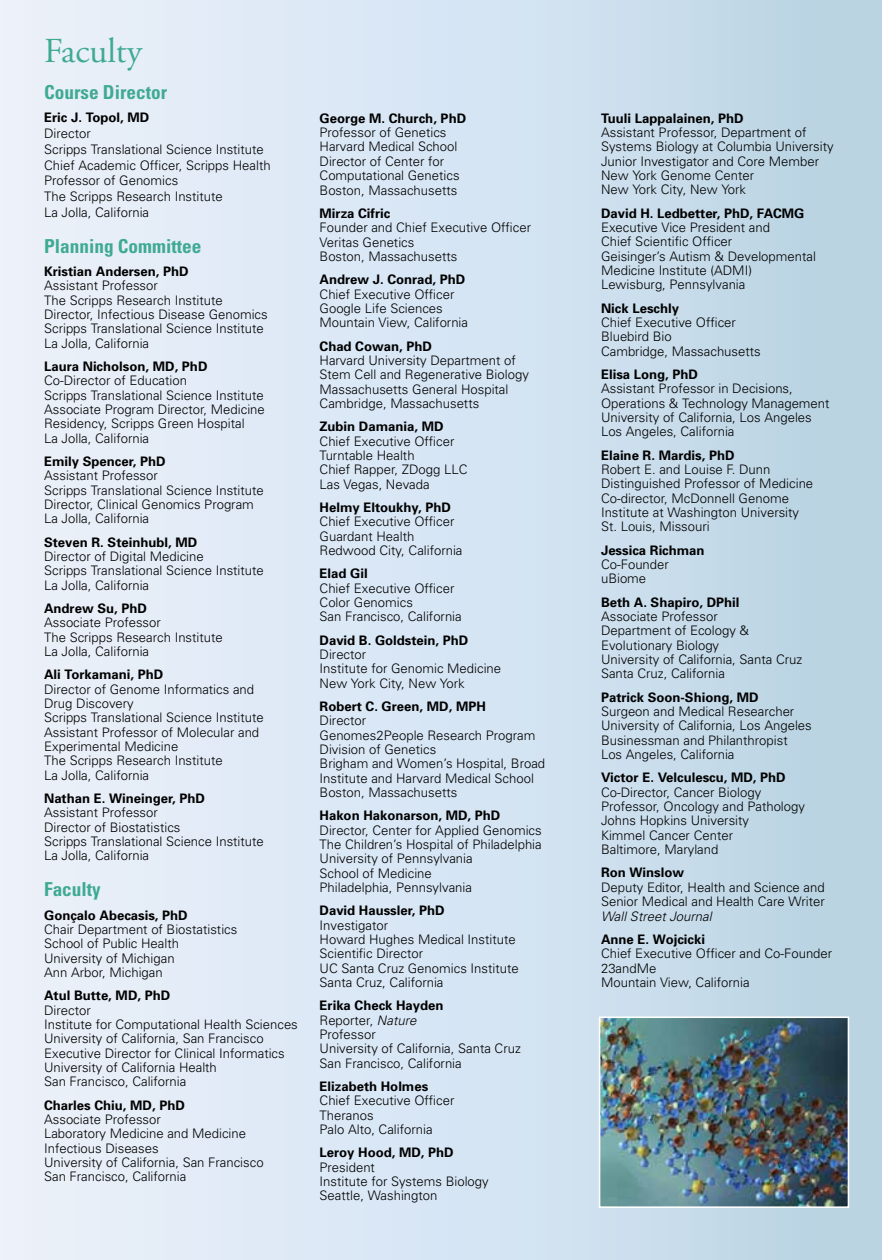
<style>
.page{position:relative;width:882px;height:1260px;background:#fff}
.page>*{position:absolute;margin:0;border:0;box-sizing:border-box;transform-origin:0 0}
.t1{font:35px "Adobe Garamond";color:#3faa94}
.t2{font:700 condensed 19.25px "Univers";color:#3faa94}
.t3{font:300 13.12px/14.3px "Univers";color:#000}
.t4{font:700 13.12px "Univers";color:#000}
.t5{font:italic 300 13.12px "Univers";color:#000}
.s1{font-weight:700}
.s2{font-style:italic}
</style>
<div class="page">
<div style="left:0;top:0;width:882px;height:1260px;background:linear-gradient(to right,#eff3fd,#bbd5e5)"></div>
<img style="left:602px;top:1019px;width:244px;height:186px">
<div style="left:599px;top:1016px;width:250px;height:192px;border:2px solid #fff"></div>
<h1 class="t1" style="left:44px;top:32px;width:99px">Faculty</h1>
<h2 class="t2" style="left:44px;top:80px;width:124px">Course Director</h2>
<p class="t4" style="left:44px;top:109px;width:107px">Eric J. Topol, MD</p>
<p class="t3" style="left:44px;top:125px;width:228px;line-height:15.8px">Director<br>Scripps Translational Science Institute<br>Chief Academic Officer, Scripps Health<br>Professor of Genomics<br>The Scripps Research Institute<br>La Jolla, California</p>
<h2 class="t2" style="left:44px;top:234px;width:159px">Planning Committee</h2>
<p class="t4" style="left:44px;top:263px;width:146px">Kristian Andersen, PhD</p>
<p class="t3" style="left:44px;top:278px;width:225px">Assistant Professor<br>The Scripps Research Institute<br>Director, Infectious Disease Genomics<br>Scripps Translational Science Institute<br>La Jolla, California</p>
<p class="t4" style="left:44px;top:358px;width:165px">Laura Nicholson, MD, PhD</p>
<p class="t3" style="left:44px;top:373px;width:222px">Co-Director of Education<br>Scripps Translational Science Institute<br>Associate Program Director, Medicine<br>Residency, Scripps Green Hospital<br>La Jolla, California</p>
<p class="t4" style="left:44px;top:453px;width:123px">Emily Spencer, PhD</p>
<p class="t3" style="left:44px;top:468px;width:221px">Assistant Professor<br>Scripps Translational Science Institute<br>Director, Clinical Genomics Program<br>La Jolla, California</p>
<p class="t4" style="left:44px;top:534px;width:155px">Steven R. Steinhubl, MD</p>
<p class="t3" style="left:44px;top:549px;width:221px">Director of Digital Medicine<br>Scripps Translational Science Institute<br>La Jolla, California</p>
<p class="t4" style="left:44px;top:600px;width:104px">Andrew Su, PhD</p>
<p class="t3" style="left:44px;top:615px;width:180px">Associate Professor<br>The Scripps Research Institute<br>La Jolla, California</p>
<p class="t4" style="left:44px;top:666px;width:121px">Ali Torkamani, PhD</p>
<p class="t3" style="left:44px;top:682px;width:221px">Director of Genome Informatics and<br>Drug Discovery<br>Scripps Translational Science Institute<br>Assistant Professor of Molecular and<br>Experimental Medicine<br>The Scripps Research Institute<br>La Jolla, California</p>
<p class="t4" style="left:44px;top:790px;width:162px">Nathan E. Wineinger, PhD</p>
<p class="t3" style="left:44px;top:805px;width:221px">Assistant Professor<br>Director of Biostatistics<br>Scripps Translational Science Institute<br>La Jolla, California</p>
<h2 class="t2" style="left:44px;top:878px;width:58px">Faculty</h2>
<p class="t4" style="left:44px;top:907px;width:145px">Gonçalo Abecasis, PhD</p>
<p class="t3" style="left:44px;top:922px;width:195px">Chair Department of Biostatistics<br>School of Public Health<br>University of Michigan<br>Ann Arbor, Michigan</p>
<p class="t4" style="left:44px;top:987px;width:128px">Atul Butte, MD, PhD</p>
<p class="t3" style="left:44px;top:1002px;width:255px">Director<br>Institute for Computational Health Sciences University of California, San Francisco Executive Director for Clinical Informatics University of California Health<br>San Francisco, California</p>
<p class="t4" style="left:44px;top:1097px;width:142px">Charles Chiu, MD, PhD</p>
<p class="t3" style="left:44px;top:1112px;width:221px">Associate Professor<br>Laboratory Medicine and Medicine<br>Infectious Diseases<br>University of California, San Francisco<br>San Francisco, California</p>
<p class="t4" style="left:320px;top:110px;width:148px">George M. Church, PhD</p>
<p class="t3" style="left:320px;top:125px;width:142px">Professor of Genetics<br>Harvard Medical School<br>Director of Center for<br>Computational Genetics<br>Boston, Massachusetts</p>
<p class="t4" style="left:320px;top:205px;width:72px">Mirza Cifric</p>
<p class="t3" style="left:320px;top:220px;width:213px">Founder and Chief Executive Officer<br>Veritas Genetics<br>Boston, Massachusetts</p>
<p class="t4" style="left:320px;top:271px;width:147px">Andrew J. Conrad, PhD</p>
<p class="t3" style="left:320px;top:286px;width:150px">Chief Executive Officer<br>Google Life Sciences<br>Mountain View, California</p>
<p class="t4" style="left:320px;top:337px;width:114px">Chad Cowan, PhD</p>
<p class="t3" style="left:320px;top:353px;width:211px">Harvard University Department of<br>Stem Cell and Regenerative Biology<br>Massachusetts General Hospital<br>Cambridge, Massachusetts</p>
<p class="t4" style="left:320px;top:418px;width:125px">Zubin Damania, MD</p>
<p class="t3" style="left:320px;top:433px;width:149px">Chief Executive Officer<br>Turntable Health<br>Chief Rapper, ZDogg LLC<br>Las Vegas, Nevada</p>
<p class="t4" style="left:320px;top:499px;width:133px">Helmy Eltoukhy, PhD</p>
<p class="t3" style="left:320px;top:514px;width:144px">Chief Executive Officer<br>Guardant Health<br>Redwood City, California</p>
<p class="t4" style="left:320px;top:565px;width:50px">Elad Gil</p>
<p class="t3" style="left:320px;top:580px;width:144px">Chief Executive Officer<br>Color Genomics<br>San Francisco, California</p>
<p class="t4" style="left:320px;top:632px;width:150px">David B. Goldstein, PhD</p>
<p class="t3" style="left:320px;top:647px;width:183px">Director<br>Institute for Genomic Medicine<br>New York City, New York</p>
<p class="t4" style="left:320px;top:698px;width:168px">Robert C. Green, MD, MPH</p>
<p class="t3" style="left:320px;top:713px;width:227px">Director<br>Genomes2People Research Program<br>Division of Genetics<br>Brigham and Women’s Hospital, Broad<br>Institute and Harvard Medical School<br>Boston, Massachusetts</p>
<p class="t4" style="left:320px;top:807px;width:182px">Hakon Hakonarson, MD, PhD</p>
<p class="t3" style="left:320px;top:822px;width:224px">Director, Center for Applied Genomics<br>The Children’s Hospital of Philadelphia<br>University of Pennsylvania<br>School of Medicine<br>Philadelphia, Pennsylvania</p>
<p class="t4" style="left:320px;top:902px;width:127px">David Haussler, PhD</p>
<p class="t3" style="left:320px;top:918px;width:201px">Investigator<br>Howard Hughes Medical Institute<br>Scientific Director<br>UC Santa Cruz Genomics Institute<br>Santa Cruz, California</p>
<p class="t3" style="left:320px;top:998px;width:203px"><span class="s1">Erika Check Hayden<br></span>Reporter, <span class="s2">Nature<br></span>Professor<br>University of California, Santa Cruz<br>San Francisco, California</p>
<p class="t4" style="left:320px;top:1078px;width:110px">Elizabeth Holmes</p>
<p class="t3" style="left:320px;top:1093px;width:136px">Chief Executive Officer<br>Theranos<br>Palo Alto, California</p>
<p class="t4" style="left:320px;top:1144px;width:136px">Leroy Hood, MD, PhD</p>
<p class="t3" style="left:320px;top:1160px;width:171px">President<br>Institute for Systems Biology<br>Seattle, Washington</p>
<p class="t4" style="left:601px;top:109px;width:144px">Tuuli Lappalainen, PhD</p>
<p class="t3" style="left:601px;top:125px;width:234px">Assistant Professor, Department of<br>Systems Biology at Columbia University<br>Junior Investigator and Core Member<br>New York Genome Center<br>New York City, New York</p>
<p class="t4" style="left:601px;top:204px;width:205px">David H. Ledbetter, PhD, FACMG</p>
<p class="t3" style="left:601px;top:220px;width:216px">Executive Vice President and<br>Chief Scientific Officer<br>Geisinger’s Autism &amp; Developmental<br>Medicine Institute (ADMI)<br>Lewisburg, Pennsylvania</p>
<p class="t4" style="left:601px;top:300px;width:80px">Nick Leschly</p>
<p class="t3" style="left:601px;top:315px;width:161px">Chief Executive Officer<br>Bluebird Bio<br>Cambridge, Massachusetts</p>
<p class="t4" style="left:601px;top:366px;width:98px">Elisa Long, PhD</p>
<p class="t3" style="left:601px;top:381px;width:230px">Assistant Professor in Decisions, Operations &amp; Technology Management University of California, Los Angeles Los Angeles, California</p>
<p class="t4" style="left:601px;top:447px;width:135px">Elaine R. Mardis, PhD</p>
<p class="t3" style="left:601px;top:462px;width:214px">Robert E. and Louise F. Dunn<br>Distinguished Professor of Medicine<br>Co-director, McDonnell Genome<br>Institute at Washington University<br>St. Louis, Missouri</p>
<p class="t4" style="left:601px;top:542px;width:105px">Jessica Richman</p>
<p class="t3" style="left:601px;top:557px;width:69px">Co-Founder uBiome</p>
<p class="t4" style="left:601px;top:594px;width:140px">Beth A. Shapiro, DPhil</p>
<p class="t3" style="left:601px;top:609px;width:203px">Associate Professor<br>Department of Ecology &amp;<br>Evolutionary Biology<br>University of California, Santa Cruz<br>Santa Cruz, California</p>
<p class="t4" style="left:601px;top:689px;width:159px">Patrick Soon-Shiong, MD</p>
<p class="t3" style="left:601px;top:704px;width:212px">Surgeon and Medical Researcher<br>University of California, Los Angeles<br>Businessman and Philanthropist<br>Los Angeles, California</p>
<p class="t4" style="left:601px;top:769px;width:186px">Victor E. Velculescu, MD, PhD</p>
<p class="t3" style="left:601px;top:785px;width:205px">Co-Director, Cancer Biology<br>Professor, Oncology and Pathology<br>Johns Hopkins University<br>Kimmel Cancer Center<br>Baltimore, Maryland</p>
<p class="t4" style="left:601px;top:864px;width:85px">Ron Winslow</p>
<p class="t3" style="left:601px;top:880px;width:225px">Deputy Editor, Health and Science and<br>Senior Medical and Health Care Writer</p>
<p class="t5" style="left:601px;top:908px;width:112px">Wall Street Journal</p>
<p class="t4" style="left:601px;top:931px;width:106px">Anne E. Wojcicki</p>
<p class="t3" style="left:601px;top:946px;width:233px">Chief Executive Officer and Co-Founder<br>23andMe<br>Mountain View, California</p>
</div>
